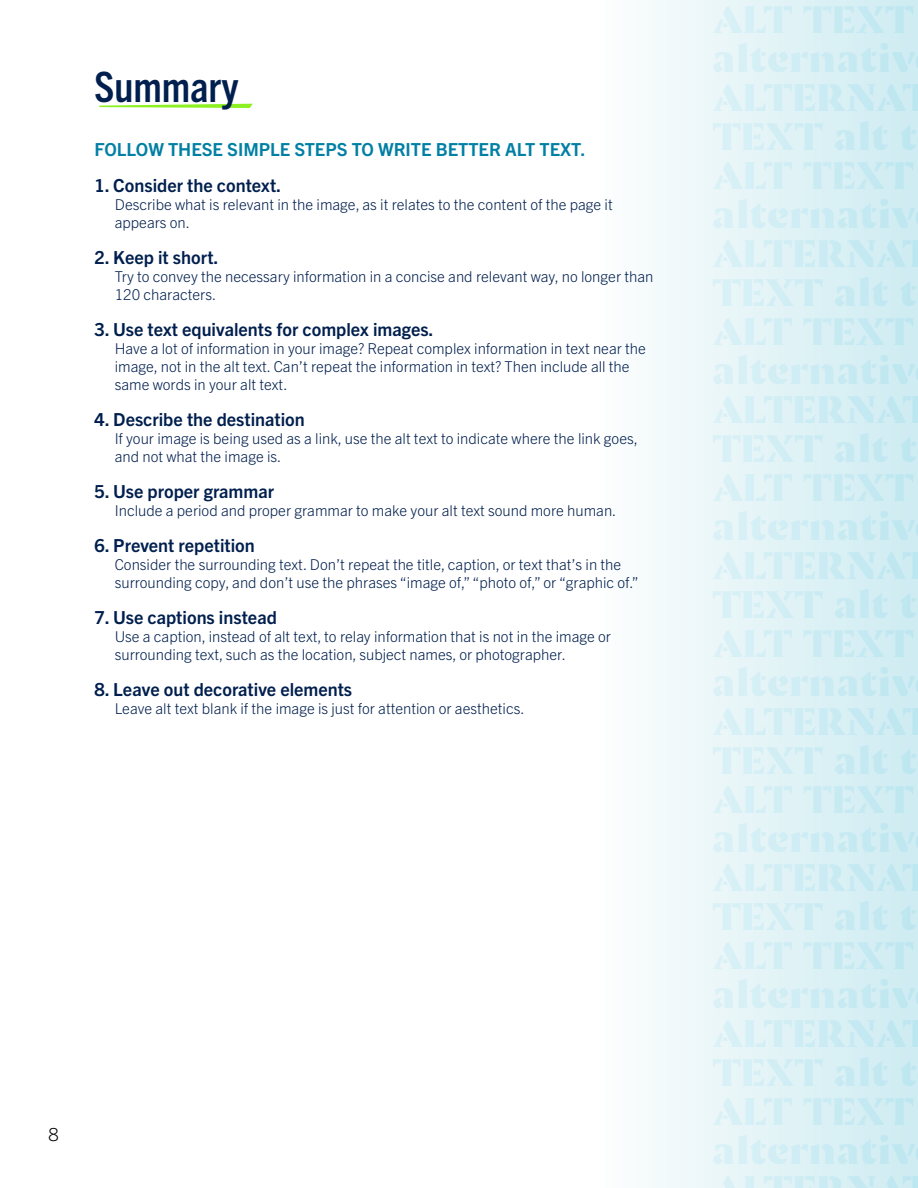
<style>
.page{position:relative;width:918px;height:1188px;background:#fff}
.page>*{position:absolute;margin:0;border:0;box-sizing:border-box;transform-origin:0 0}
.t1{font:700 condensed 42px "Trade Gothic Next LT Pro";color:#001f4e}
.t2{font:700 18px "Trade Gothic Next LT Pro";color:#001f4e}
.t3{font:700 18px "Trade Gothic Next LT Pro";color:#007fa4}
.t4{font:300 18px "Trade Gothic Next LT Pro";color:#000}
.t5{font:300 15px/18px "Trade Gothic Next LT Pro";color:#001f4e}
</style>
<div class="page">
<div style="left:599px;top:0;width:319px;height:1188px;background:linear-gradient(to right,#fdfefd,#ceebf1)"></div>
<svg style="left:99px;top:104px;width:154px;height:4px"></svg>
<h2 class="t1" style="left:94px;top:58px;width:145px">Summary</h2>
<h3 class="t3" style="left:94px;top:137px;width:493px">FOLLOW THESE SIMPLE STEPS TO WRITE BETTER ALT TEXT.</h3>
<h4 class="t2" style="left:94px;top:173px;width:188px">1. Consider the context.</h4>
<p class="t5" style="left:115px;top:194px;width:500px">Describe what is relevant in the image, as it relates to the content of the page it appears on.</p>
<h4 class="t2" style="left:94px;top:245px;width:126px">2. Keep it short.</h4>
<p class="t5" style="left:115px;top:266px;width:540px">Try to convey the necessary information in a concise and relevant way, no longer than<br>120 characters.</p>
<h4 class="t2" style="left:94px;top:317px;width:341px">3. Use text equivalents for complex images.</h4>
<p class="t5" style="left:115px;top:338px;width:533px">Have a lot of information in your image? Repeat complex information in text near the image, not in the alt text. Can’t repeat the information in text? Then include all the same words in your alt text.</p>
<h4 class="t2" style="left:94px;top:407px;width:212px">4. Describe the destination</h4>
<p class="t5" style="left:115px;top:428px;width:525px">If your image is being used as a link, use the alt text to indicate where the link goes, and not what the image is.</p>
<h4 class="t2" style="left:94px;top:479px;width:181px">5. Use proper grammar</h4>
<p class="t5" style="left:115px;top:500px;width:503px">Include a period and proper grammar to make your alt text sound more human.</p>
<h4 class="t2" style="left:94px;top:533px;width:162px">6. Prevent repetition</h4>
<p class="t5" style="left:115px;top:554px;width:526px">Consider the surrounding text. Don’t repeat the title, caption, or text that’s in the surrounding copy, and don’t use the phrases “image of,” “photo of,” or “graphic of.”</p>
<h4 class="t2" style="left:94px;top:605px;width:184px">7. Use captions instead</h4>
<p class="t5" style="left:115px;top:626px;width:498px">Use a caption, instead of alt text, to relay information that is not in the image or surrounding text, such as the location, subject names, or photographer.</p>
<h4 class="t2" style="left:94px;top:677px;width:259px">8. Leave out decorative elements</h4>
<p class="t5" style="left:115px;top:698px;width:411px">Leave alt text blank if the image is just for attention or aesthetics.</p>
<p class="t4" style="left:49px;top:1122px;width:12px">8</p>
</div>
